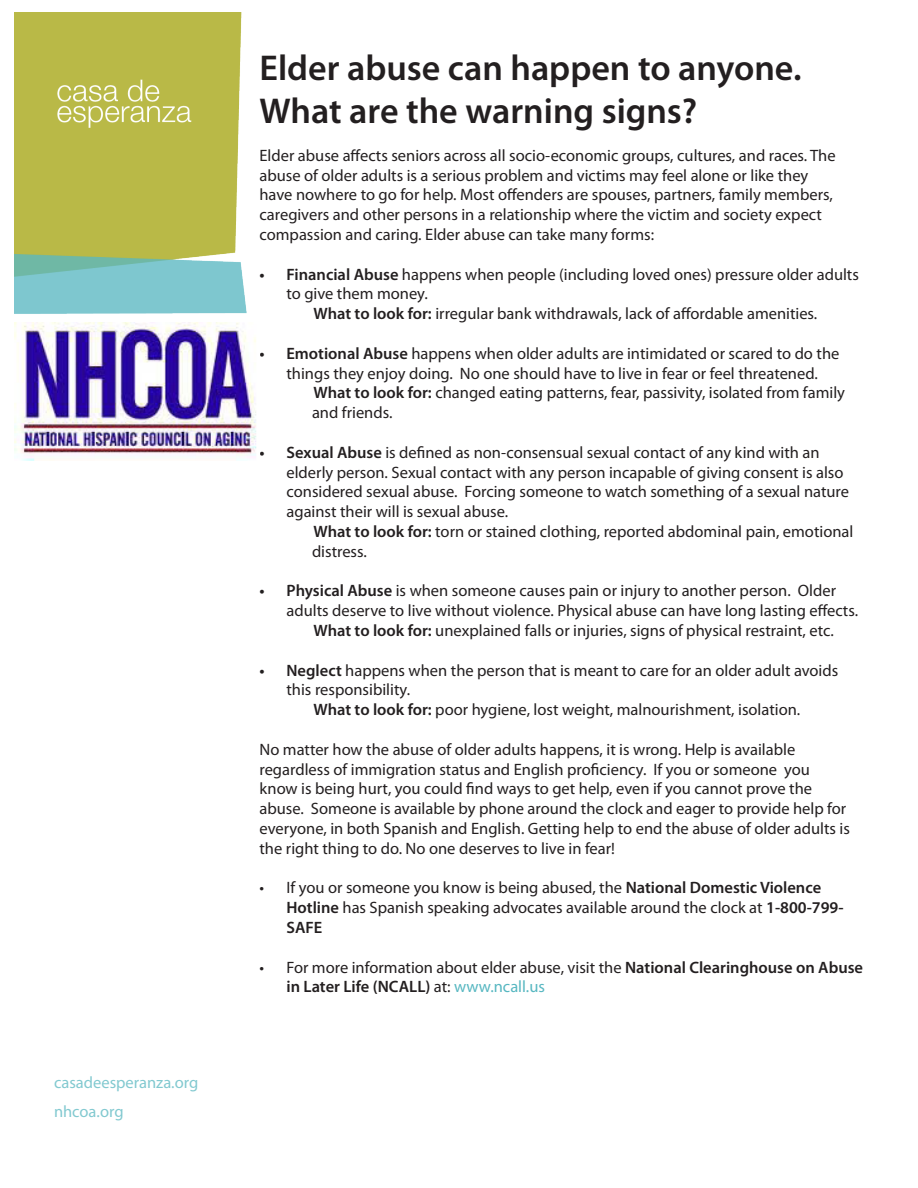
<style>
.page{position:relative;width:918px;height:1188px;background:#fff}
.page>*{position:absolute;margin:0;border:0;box-sizing:border-box;transform-origin:0 0}
.t1{font:600 36px/43.2px "Myriad Pro";color:#231f20}
.t2{font:16.5px/19.8px "Myriad Pro";color:#231f20}
.t3{font:16.5px "Myriad Pro";color:#82c9d0}
.s1{font-weight:600}
.s2{color:#57b7c1}
</style>
<div class="page">
<img style="left:14px;top:12px;width:233px;height:302px">
<img style="left:14px;top:322px;width:243px;height:139px">
<p class="t3" style="left:54px;top:1072px;width:146px">casadeesperanza.org</p>
<p class="t3" style="left:54px;top:1102px;width:71px">nhcoa.org</p>
<p class="t1" style="left:260px;top:46px;width:544px">Elder abuse can happen to anyone.<br>What are the warning signs?</p>
<p class="t2" style="left:260px;top:145px;width:578px">Elder abuse affects seniors across all socio-economic groups, cultures, and races. The abuse of older adults is a serious problem and victims may feel alone or like they have nowhere to go for help. Most offenders are spouses, partners, family members, caregivers and other persons in a relationship where the victim and society expect compassion and caring. Elder abuse can take many forms:</p>
<p class="t2" style="left:286px;top:264px;width:574px;text-indent:-27px"><span class="s1">• Financial Abuse</span> happens when people (including loved ones) pressure older adults to give them money.</p>
<p class="t2" style="left:314px;top:304px;width:505px"><span class="s1">What to look for:</span> irregular bank withdrawals, lack of affordable amenities.</p>
<p class="t2" style="left:260px;top:343px;width:581px;text-align:center"><span class="s1">• Emotional Abuse</span> happens when older adults are intimidated or scared to do the things they enjoy doing. No one should have to live in fear or feel threatened.</p>
<p class="t2" style="left:312px;top:383px;width:535px"><span class="s1">What to look for:</span> changed eating patterns, fear, passivity, isolated from family and friends.</p>
<p class="t2" style="left:286px;top:442px;width:564px;text-indent:-27px"><span class="s1">• Sexual Abuse</span> is defined as non-consensual sexual contact of any kind with an elderly person. Sexual contact with any person incapable of giving consent is also considered sexual abuse. Forcing someone to watch something of a sexual nature against their will is sexual abuse.</p>
<p class="t2" style="left:312px;top:521px;width:543px"><span class="s1">What to look for:</span> torn or stained clothing, reported abdominal pain, emotional distress.</p>
<p class="t2" style="left:286px;top:581px;width:573px;text-indent:-27px"><span class="s1">• Physical Abuse</span> is when someone causes pain or injury to another person. Older adults deserve to live without violence. Physical abuse can have long lasting effects.</p>
<p class="t2" style="left:314px;top:620px;width:522px"><span class="s1">What to look for:</span> unexplained falls or injuries, signs of physical restraint, etc.</p>
<p class="t2" style="left:286px;top:660px;width:553px;text-indent:-27px"><span class="s1">• Neglect</span> happens when the person that is meant to care for an older adult avoids this responsibility.</p>
<p class="t2" style="left:314px;top:700px;width:488px"><span class="s1">What to look for:</span> poor hygiene, lost weight, malnourishment, isolation.</p>
<p class="t2" style="left:260px;top:739px;width:592px">No matter how the abuse of older adults happens, it is wrong. Help is available regardless of immigration status and English proficiency. If you or someone you know is being hurt, you could find ways to get help, even if you cannot prove the abuse. Someone is available by phone around the clock and eager to provide help for everyone, in both Spanish and English. Getting help to end the abuse of older adults is the right thing to do. No one deserves to live in fear!</p>
<p class="t2" style="left:286px;top:878px;width:559px;text-indent:-27px">• If you or someone you know is being abused, the <span class="s1">National Domestic Violence<br>Hotline</span> has Spanish speaking advocates available around the clock at <span class="s1">1-800-799-<br>SAFE</span></p>
<p class="t2" style="left:286px;top:957px;width:578px;text-indent:-27px">• For more information about elder abuse, visit the <span class="s1">National Clearinghouse on Abuse in Later Life (NCALL)</span> at: <span class="s2">www.ncall.us</span></p>
</div>
